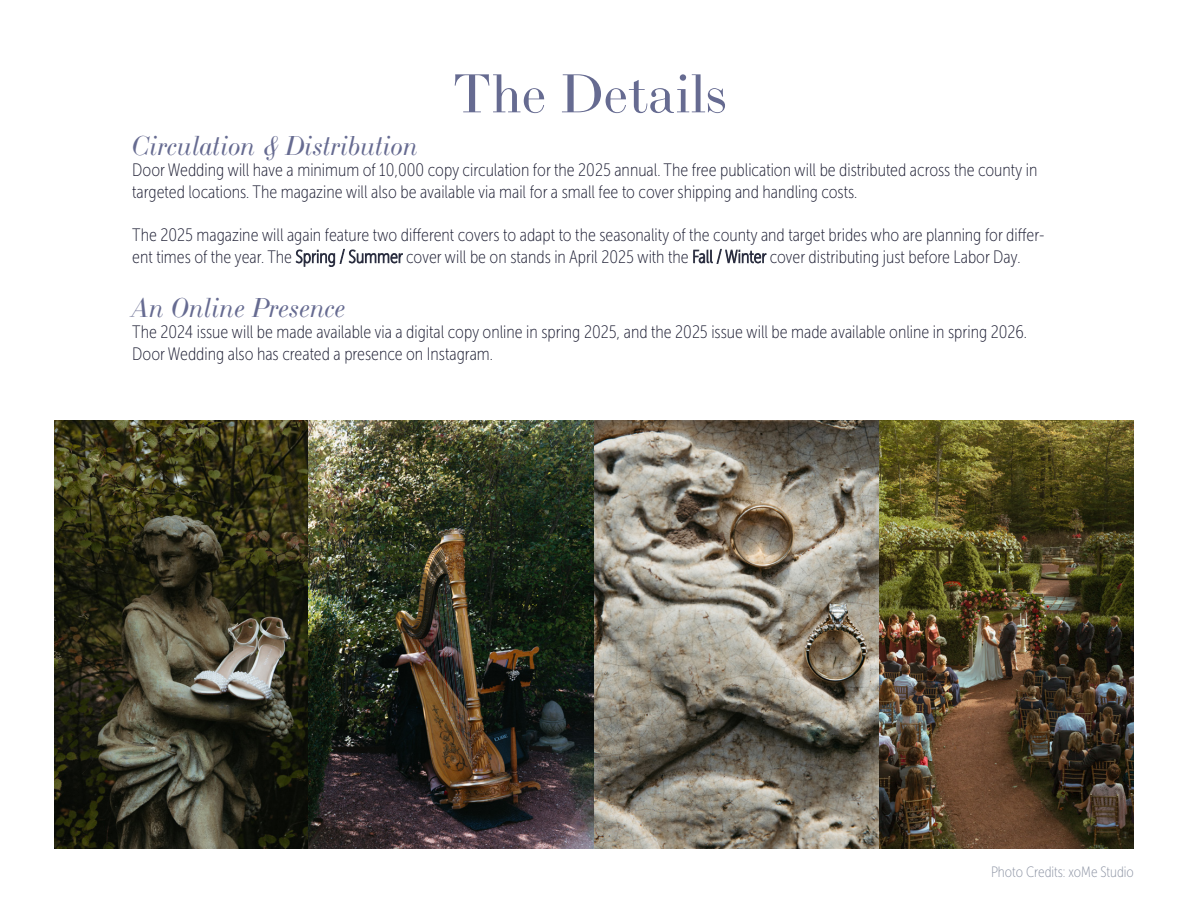
<style>
.page{position:relative;width:1188px;height:918px;background:#fff}
.page>*{position:absolute;margin:0;border:0;box-sizing:border-box;transform-origin:0 0}
.t1{font:54px "LTC Bodoni 175 Pro";color:#666b91}
.t2{font:italic 27px "LTC Bodoni 175";color:#666b91}
.t3{font:18px/21.6px "Museo Sans Cond 100";color:#1e1f34}
.t4{font:15px "Museo Sans Cond 100";color:#8d94a4}
.s1{color:#424755}
</style>
<div class="page">
<img style="left:54px;top:420px;width:1080px;height:429px">
<h1 class="t1" style="left:453px;top:59px;width:275px">The Details</h1>
<h2 class="t2" style="left:132px;top:130px;width:288px">Circulation &amp; Distribution</h2>
<p class="t3" style="left:132px;top:160px;width:907px">Door Wedding will have a minimum of 10,000 copy circulation for the 2025 annual. The free publication will be distributed across the county in targeted locations. The magazine will also be available via mail for a small fee to cover shipping and handling costs.</p>
<p class="t3" style="left:132px;top:224px;width:914px">The 2025 magazine will again feature two different covers to adapt to the seasonality of the county and target brides who are planning for differ&shy;ent times of the year. The <span class="s1">Spring / Summer</span> cover will be on stands in April 2025 with the <span class="s1">Fall / Winter</span> cover distributing just before Labor Day.</p>
<h2 class="t2" style="left:132px;top:292px;width:215px">An Online Presence</h2>
<p class="t3" style="left:132px;top:322px;width:896px">The 2024 issue will be made available via a digital copy online in spring 2025, and the 2025 issue will be made available online in spring 2026.<br>Door Wedding also has created a presence on Instagram.</p>
<p class="t4" style="left:991px;top:864px;width:144px">Photo Credits: xoMe Studio</p>
</div>
